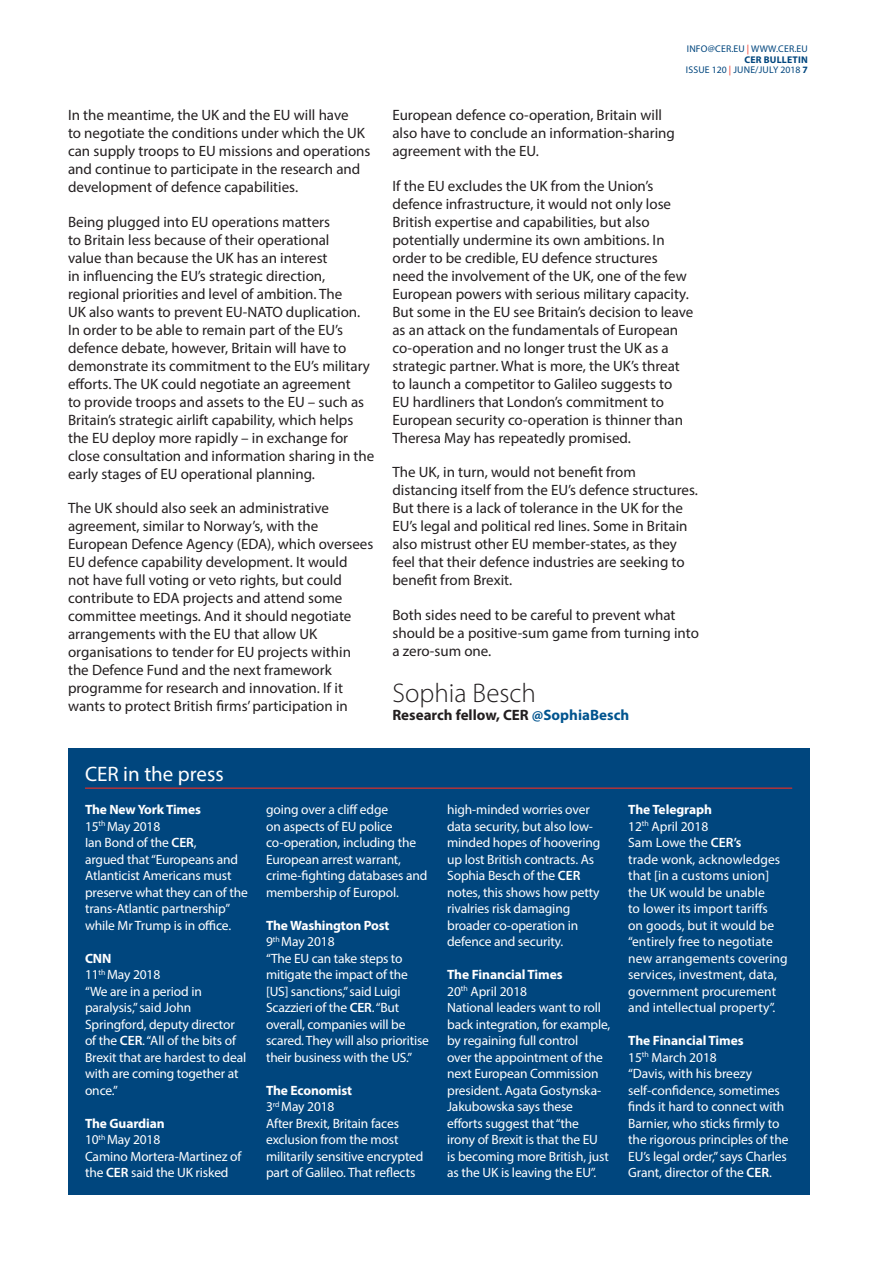
<style>
.page{position:relative;width:893px;height:1263px;background:#fff}
.page>*{position:absolute;margin:0;border:0;box-sizing:border-box;transform-origin:0 0}
.t1{font:300 27px "Myriad Pro";color:#231f20}
.t2{font:21px "Myriad Pro";color:#fff}
.t3{font:15px/18px "Myriad Pro";color:#231f20}
.t4{font:700 15px "Myriad Pro";color:#231f20}
.t5{font:13.5px/16.5px "Myriad Pro";letter-spacing:-.01em;color:#fff}
.t6{font:9.75px/10.5px "Myriad Pro";letter-spacing:.02em;color:#00467e;text-align:right}
.s1{color:#ee2e22}
.s2{font-weight:700}
.s3{color:#00548f}
.s4{font-weight:600}
</style>
<div class="page">
<div style="left:68px;top:748px;width:741px;height:447px;background:#00467e"></div>
<hr style="left:85px;top:787px;width:707px;height:2px;background:#ee2e22">
<p class="t3" style="left:68px;top:106px;width:304px">In the meantime, the UK and the EU will have<br>to negotiate the conditions under which the UK can supply troops to EU missions and operations and continue to participate in the research and development of defence capabilities.</p>
<p class="t3" style="left:68px;top:213px;width:308px">Being plugged into EU operations matters<br>to Britain less because of their operational<br>value than because the UK has an interest<br>in influencing the EU’s strategic direction, regional priorities and level of ambition. The<br>UK also wants to prevent EU-NATO duplication.<br>In order to be able to remain part of the EU’s defence debate, however, Britain will have to demonstrate its commitment to the EU’s military efforts. The UK could negotiate an agreement<br>to provide troops and assets to the EU – such as Britain’s strategic airlift capability, which helps the EU deploy more rapidly – in exchange for close consultation and information sharing in the early stages of EU operational planning.</p>
<p class="t3" style="left:68px;top:499px;width:307px">The UK should also seek an administrative agreement, similar to Norway’s, with the European Defence Agency (EDA), which oversees EU defence capability development. It would<br>not have full voting or veto rights, but could contribute to EDA projects and attend some committee meetings. And it should negotiate arrangements with the EU that allow UK organisations to tender for EU projects within the Defence Fund and the next framework programme for research and innovation. If it wants to protect British firms’ participation in</p>
<p class="t6" style="left:686px;top:44px;width:124px">INFO@CER.EU <span class="s1">|</span> WWW.CER.EU<br><span class="s2">CER BULLETIN<br></span>ISSUE 120 <span class="s1">|</span> JUNE/JULY 2018 <span class="s2">7</span></p>
<p class="t3" style="left:392px;top:106px;width:284px">European defence co-operation, Britain will also have to conclude an information-sharing agreement with the EU.</p>
<p class="t3" style="left:392px;top:177px;width:303px">If the EU excludes the UK from the Union’s defence infrastructure, it would not only lose British expertise and capabilities, but also potentially undermine its own ambitions. In order to be credible, EU defence structures<br>need the involvement of the UK, one of the few European powers with serious military capacity.<br>But some in the EU see Britain’s decision to leave as an attack on the fundamentals of European co-operation and no longer trust the UK as a strategic partner. What is more, the UK’s threat to launch a competitor to Galileo suggests to<br>EU hardliners that London’s commitment to European security co-operation is thinner than Theresa May has repeatedly promised.</p>
<p class="t3" style="left:392px;top:463px;width:307px">The UK, in turn, would not benefit from distancing itself from the EU’s defence structures.<br>But there is a lack of tolerance in the UK for the EU’s legal and political red lines. Some in Britain also mistrust other EU member-states, as they feel that their defence industries are seeking to benefit from Brexit.</p>
<p class="t3" style="left:392px;top:606px;width:308px">Both sides need to be careful to prevent what should be a positive-sum game from turning into a zero-sum one.</p>
<p class="t1" style="left:392px;top:677px;width:145px">Sophia Besch</p>
<p class="t4" style="left:392px;top:706px;width:238px">Research fellow, CER <span class="s3">@SophiaBesch</span></p>
<p class="t2" style="left:85px;top:761px;width:140px">CER in the press</p>
<p class="t5" style="left:85px;top:801px;width:164px"><span class="s2">The New York Times<br></span>15<sup>th</sup> May 2018<br>Ian Bond of the <span class="s4">CER</span>,<br>argued that “Europeans and<br>Atlanticist Americans must preserve what they can of the trans-Atlantic partnership” while Mr Trump is in office.</p>
<p class="t5" style="left:85px;top:950px;width:163px"><span class="s2">CNN<br></span>11<sup>th</sup> May 2018<br>“We are in a period in paralysis,” said John<br>Springford, deputy director of the <span class="s4">CER</span>. “All of the bits of<br>Brexit that are hardest to deal with are coming together at once.”</p>
<p class="t5" style="left:85px;top:1115px;width:158px"><span class="s2">The Guardian<br></span>10<sup>th</sup> May 2018<br>Camino Mortera-Martinez of the <span class="s4">CER</span> said the UK risked</p>
<p class="t5" style="left:266px;top:801px;width:163px">going over a cliff edge<br>on aspects of EU police co-operation, including the<br>European arrest warrant, crime-fighting databases and membership of Europol.</p>
<p class="t5" style="left:266px;top:917px;width:164px"><span class="s2">The Washington Post<br></span>9<sup>th</sup> May 2018<br>“The EU can take steps to mitigate the impact of the [US] sanctions,” said Luigi<br>Scazzieri of the <span class="s4">CER</span>. “But overall, companies will be scared. They will also prioritise their business with the US.”</p>
<p class="t5" style="left:266px;top:1082px;width:159px"><span class="s2">The Economist<br></span>3<sup>rd</sup> May 2018<br>After Brexit, Britain faces exclusion from the most militarily sensitive encrypted part of Galileo. That reflects</p>
<p class="t5" style="left:447px;top:801px;width:155px">high-minded worries over data security, but also low&shy;minded hopes of hoovering up lost British contracts. As<br>Sophia Besch of the <span class="s4">CER </span>notes, this shows how petty rivalries risk damaging broader co-operation in defence and security.</p>
<p class="t5" style="left:447px;top:966px;width:165px"><span class="s2">The Financial Times<br></span>20<sup>th</sup> April 2018<br>National leaders want to roll back integration, for example, by regaining full control<br>over the appointment of the next European Commission president. Agata Gostynska-<br>Jakubowska says these efforts suggest that “the<br>irony of Brexit is that the EU<br>is becoming more British, just as the UK is leaving the EU”.</p>
<p class="t5" style="left:628px;top:801px;width:161px"><span class="s2">The Telegraph<br></span>12<sup>th</sup> April 2018<br>Sam Lowe the <span class="s4">CER’s<br></span>trade wonk, acknowledges that [in a customs union] the UK would be unable<br>to lower its import tariffs<br>on goods, but it would be “entirely free to negotiate new arrangements covering services, investment, data, government procurement and intellectual property”.</p>
<p class="t5" style="left:628px;top:1032px;width:162px"><span class="s2">The Financial Times<br></span>15<sup>th</sup> March 2018<br>“Davis, with his breezy self-confidence, sometimes finds it hard to connect with<br>Barnier, who sticks firmly to the rigorous principles of the<br>EU’s legal order,” says Charles<br>Grant, director of the <span class="s4">CER</span>.</p>
</div>
